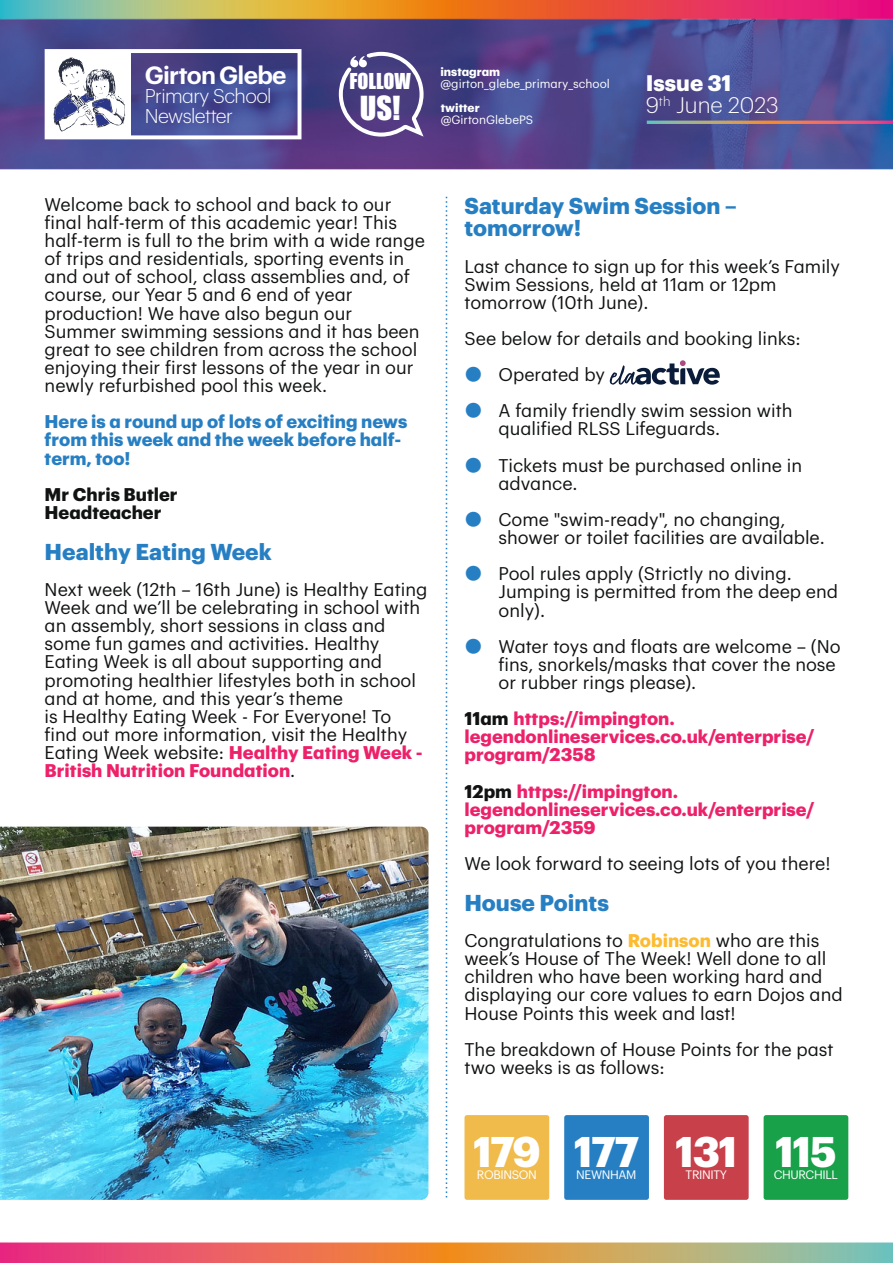
<style>
.page{position:relative;width:893px;height:1263px;background:#fff}
.page>*{position:absolute;margin:0;border:0;box-sizing:border-box;transform-origin:0 0}
.t1{font:700 42px "Graphik";letter-spacing:-.035em;color:#fff}
.t2{font:30.45px "Impact";color:#fff}
.t3{font:600 24.45px "Graphik";letter-spacing:-.03em;color:#fff}
.t4{font:700 22.5px/22.8px "Graphik";color:#277fc3}
.t5{font:300 22.05px/22.2px "Graphik";color:#fff}
.t6{font:20.1px "Impact";color:#fff}
.t7{font:300 19.5px/19.6px "Graphik";letter-spacing:-.03em;color:#fff}
.t8{font:18px/18.1px "Graphik";color:#111312}
.t9{font:700 18px/18.1px "Graphik";color:#ed216a}
.t10{font:700 18px/18.1px "Graphik";color:#277fc3}
.t11{font:700 18px/18.1px "Graphik";color:#111312}
.t12{font:12px "Graphik";letter-spacing:-.03em;color:#fff}
.t13{font:11.85px "Graphik";color:#fff}
.t14{font:700 11.85px "Graphik";color:#fff}
.s1{font-weight:700}
.s2{font-weight:700;color:#ed216a}
.s3{color:#111312}
.s4{font-weight:700;color:#fdbb30}
</style>
<div class="page">
<img style="left:0;top:0;width:893px;height:1263px">
<svg style="left:446px;top:197px;width:1px;height:1003px"></svg>
<div style="left:45px;top:191px;width:351px;height:24px;background:#fff"></div>
<div style="left:45px;top:209px;width:357px;height:24px;background:#fff"></div>
<div style="left:45px;top:227px;width:386px;height:24px;background:#fff"></div>
<div style="left:45px;top:245px;width:364px;height:24px;background:#fff"></div>
<div style="left:45px;top:263px;width:370px;height:24px;background:#fff"></div>
<div style="left:45px;top:282px;width:312px;height:23px;background:#fff"></div>
<div style="left:45px;top:300px;width:312px;height:23px;background:#fff"></div>
<div style="left:45px;top:318px;width:379px;height:24px;background:#fff"></div>
<div style="left:45px;top:336px;width:377px;height:24px;background:#fff"></div>
<div style="left:45px;top:354px;width:373px;height:24px;background:#fff"></div>
<div style="left:45px;top:372px;width:287px;height:24px;background:#fff"></div>
<div style="left:45px;top:408px;width:366px;height:24px;background:#fff"></div>
<div style="left:45px;top:427px;width:356px;height:23px;background:#fff"></div>
<div style="left:45px;top:445px;width:89px;height:24px;background:#fff"></div>
<div style="left:45px;top:481px;width:133px;height:24px;background:#fff"></div>
<div style="left:45px;top:499px;width:120px;height:24px;background:#fff"></div>
<div style="left:45px;top:576px;width:388px;height:24px;background:#fff"></div>
<div style="left:45px;top:594px;width:380px;height:24px;background:#fff"></div>
<div style="left:45px;top:612px;width:345px;height:24px;background:#fff"></div>
<div style="left:45px;top:630px;width:339px;height:24px;background:#fff"></div>
<div style="left:45px;top:649px;width:342px;height:23px;background:#fff"></div>
<div style="left:45px;top:667px;width:376px;height:23px;background:#fff"></div>
<div style="left:45px;top:685px;width:303px;height:24px;background:#fff"></div>
<div style="left:45px;top:703px;width:351px;height:24px;background:#fff"></div>
<div style="left:45px;top:721px;width:367px;height:24px;background:#fff"></div>
<div style="left:45px;top:739px;width:381px;height:24px;background:#fff"></div>
<div style="left:45px;top:757px;width:250px;height:24px;background:#fff"></div>
<div style="left:464px;top:253px;width:381px;height:23px;background:#fff"></div>
<div style="left:464px;top:271px;width:317px;height:24px;background:#fff"></div>
<div style="left:464px;top:289px;width:184px;height:24px;background:#fff"></div>
<div style="left:464px;top:325px;width:337px;height:24px;background:#fff"></div>
<div style="left:464px;top:361px;width:146px;height:24px;background:#fff"></div>
<div style="left:464px;top:397px;width:384px;height:24px;background:#fff"></div>
<div style="left:464px;top:416px;width:256px;height:23px;background:#fff"></div>
<div style="left:464px;top:452px;width:384px;height:24px;background:#fff"></div>
<div style="left:464px;top:470px;width:114px;height:24px;background:#fff"></div>
<div style="left:464px;top:506px;width:384px;height:24px;background:#fff"></div>
<div style="left:464px;top:524px;width:361px;height:24px;background:#fff"></div>
<div style="left:464px;top:560px;width:384px;height:24px;background:#fff"></div>
<div style="left:464px;top:579px;width:384px;height:23px;background:#fff"></div>
<div style="left:464px;top:597px;width:81px;height:23px;background:#fff"></div>
<div style="left:464px;top:633px;width:384px;height:24px;background:#fff"></div>
<div style="left:464px;top:651px;width:384px;height:24px;background:#fff"></div>
<div style="left:464px;top:669px;width:232px;height:24px;background:#fff"></div>
<div style="left:464px;top:705px;width:211px;height:24px;background:#fff"></div>
<div style="left:464px;top:723px;width:349px;height:24px;background:#fff"></div>
<div style="left:464px;top:742px;width:132px;height:23px;background:#fff"></div>
<div style="left:464px;top:778px;width:214px;height:23px;background:#fff"></div>
<div style="left:464px;top:796px;width:349px;height:24px;background:#fff"></div>
<div style="left:464px;top:814px;width:132px;height:24px;background:#fff"></div>
<div style="left:464px;top:850px;width:367px;height:24px;background:#fff"></div>
<div style="left:464px;top:927px;width:360px;height:24px;background:#fff"></div>
<div style="left:464px;top:945px;width:367px;height:24px;background:#fff"></div>
<div style="left:464px;top:963px;width:363px;height:24px;background:#fff"></div>
<div style="left:464px;top:982px;width:383px;height:23px;background:#fff"></div>
<div style="left:464px;top:1000px;width:276px;height:23px;background:#fff"></div>
<div style="left:464px;top:1036px;width:374px;height:24px;background:#fff"></div>
<div style="left:464px;top:1054px;width:201px;height:24px;background:#fff"></div>
<svg style="left:610px;top:360px;width:110px;height:25px"></svg>
<svg style="left:647px;top:121px;width:246px;height:3px"></svg>
<svg style="left:45px;top:49px;width:256px;height:90px"></svg>
<div style="left:664px;top:1115px;width:85px;height:85px;background:#c7404a;border-radius:3px"></div>
<div style="left:464px;top:1115px;width:85px;height:85px;background:#f0bb4b;border-radius:3px"></div>
<div style="left:764px;top:1115px;width:84px;height:85px;background:#18a149;border-radius:3px"></div>
<div style="left:564px;top:1115px;width:85px;height:85px;background:#277fc3;border-radius:3px"></div>
<svg style="left:339px;top:52px;width:85px;height:85px;background:#655992"></svg>
<img style="left:0;top:827px;width:428px;height:373px">
<h3 class="t3" style="left:145px;top:57px;width:143px">Girton Glebe</h3>
<p class="t7" style="left:145px;top:85px;width:128px">Primary School<br>Newsletter</p>
<p class="t14" style="left:440px;top:63px;width:61px">instagram</p>
<p class="t13" style="left:440px;top:75px;width:171px">@girton_glebe_primary_school</p>
<p class="t6" style="left:349px;top:73px;width:63px">FOLLOW</p>
<h2 class="t2" style="left:360px;top:96px;width:42px">US!</h2>
<p class="t14" style="left:441px;top:99px;width:41px">twitter</p>
<p class="t13" style="left:441px;top:111px;width:94px">@GirtonGlebePS</p>
<p class="t5" style="left:646px;top:70px;width:135px"><span class="s1">Issue 31<br></span>9<sup>th</sup> June 2023</p>
<p class="t8" style="left:45px;top:193px;width:382px">Welcome back to school and back to our final half-term of this academic year! This half-term is full to the brim with a wide range of trips and residentials, sporting events in and out of school, class assemblies and, of course, our Year 5 and 6 end of year production! We have also begun our Summer swimming sessions and it has been great to see children from across the school enjoying their first lessons of the year in our newly refurbished pool this week.</p>
<p class="t10" style="left:45px;top:411px;width:364px">Here is a round up of lots of exciting news from this week and the week before half&shy;term, too!</p>
<p class="t11" style="left:45px;top:484px;width:135px">Mr Chris Butler<br>Headteacher</p>
<p class="t4" style="left:45px;top:538px;width:228px">Healthy Eating Week</p>
<p class="t8" style="left:45px;top:579px;width:384px">Next week (12th – 16th June) is Healthy Eating Week and we’ll be celebrating in school with an assembly, short sessions in class and some fun games and activities. Healthy Eating Week is all about supporting and promoting healthier lifestyles both in school and at home, and this year’s theme<br>is Healthy Eating Week - For Everyone! To find out more information, visit the Healthy Eating Week website: <span class="s2">Healthy Eating Week - British Nutrition Foundation</span>.</p>
<p class="t4" style="left:464px;top:192px;width:274px">Saturday Swim Session – tomorrow!</p>
<p class="t8" style="left:464px;top:255px;width:377px">Last chance to sign up for this week’s Family<br>Swim Sessions, held at 11am or 12pm tomorrow (10th June).</p>
<p class="t8" style="left:498px;top:319px;width:304px;line-height:36.2px;text-indent:-34px">See below for details and booking links:<br>Operated by<br>A family friendly swim session with</p>
<p class="t8" style="left:498px;top:409px;width:305px;line-height:36.2px">qualified RLSS Lifeguards.<br>Tickets must be purchased online in</p>
<p class="t8" style="left:498px;top:464px;width:289px;line-height:36.2px">advance.<br>Come "swim-ready", no changing,</p>
<p class="t8" style="left:498px;top:518px;width:328px;line-height:36.2px">shower or toilet facilities are available.<br>Pool rules apply (Strictly no diving.</p>
<p class="t8" style="left:498px;top:581px;width:341px">Jumping is permitted from the deep end only).</p>
<p class="t8" style="left:498px;top:635px;width:344px">Water toys and floats are welcome – (No fins, snorkels/masks that cover the nose or rubber rings please).</p>
<p class="t9" style="left:464px;top:708px;width:351px"><span class="s3">11am</span> https://impington. legendonlineservices.co.uk/enterprise/ program/2358</p>
<p class="t9" style="left:464px;top:780px;width:351px"><span class="s3">12pm</span> https://impington. legendonlineservices.co.uk/enterprise/ program/2359</p>
<p class="t8" style="left:464px;top:853px;width:368px">We look forward to seeing lots of you there!</p>
<p class="t4" style="left:464px;top:889px;width:146px">House Points</p>
<p class="t8" style="left:464px;top:930px;width:380px">Congratulations to <span class="s4">Robinson</span> who are this week’s House of The Week! Well done to all children who have been working hard and displaying our core values to earn Dojos and House Points this week and last!</p>
<p class="t8" style="left:464px;top:1039px;width:371px">The breakdown of House Points for the past two weeks is as follows:</p>
<h1 class="t1" style="left:473px;top:1120px;width:69px">179</h1>
<p class="t12" style="left:477px;top:1165px;width:61px">ROBINSON</p>
<h1 class="t1" style="left:675px;top:1120px;width:64px">131</h1>
<p class="t12" style="left:686px;top:1165px;width:43px">TRINITY</p>
<h1 class="t1" style="left:775px;top:1120px;width:63px">115</h1>
<h1 class="t1" style="left:574px;top:1120px;width:67px">177</h1>
<p class="t12" style="left:576px;top:1165px;width:62px">NEWNHAM</p>
<p class="t12" style="left:774px;top:1165px;width:66px">CHURCHILL</p>
</div>
